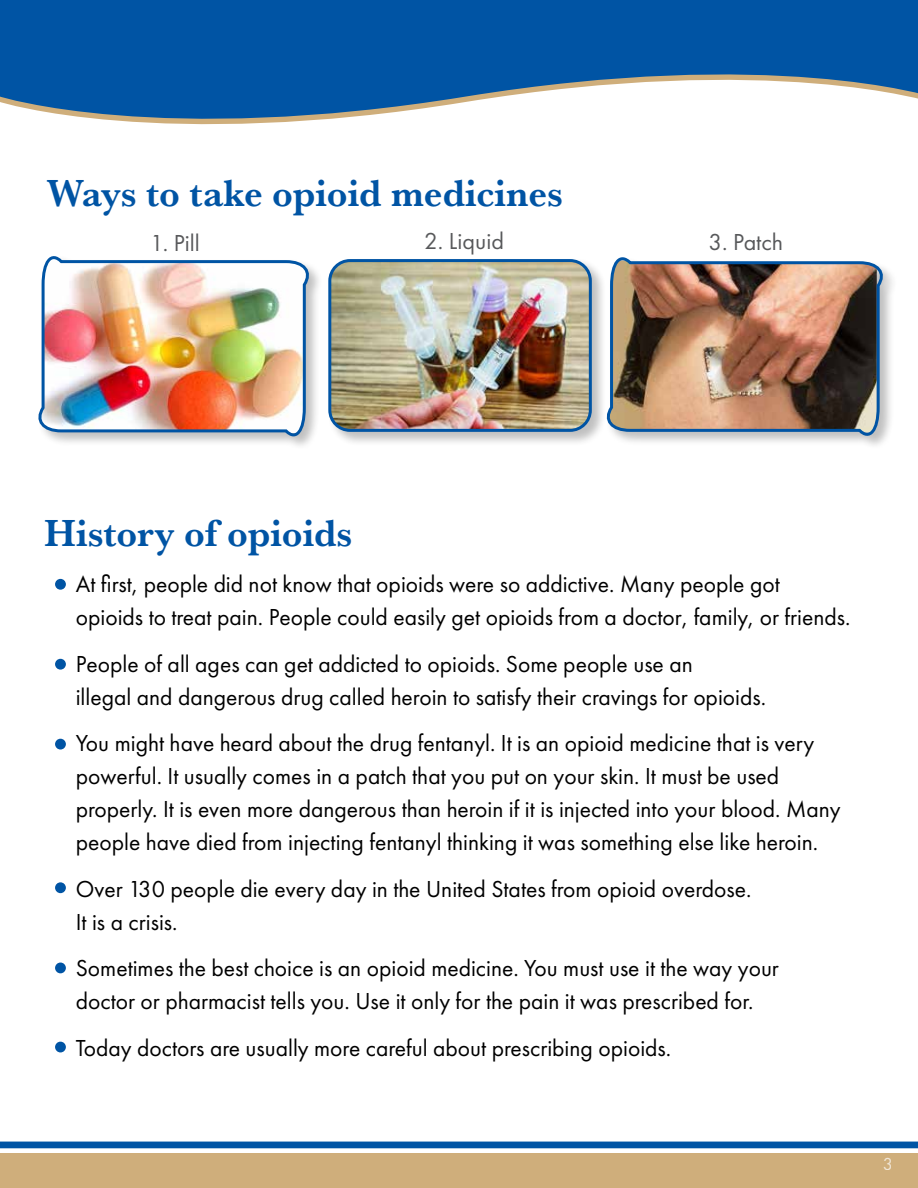
<style>
.page{position:relative;width:918px;height:1188px;background:#fff}
.page>*{position:absolute;margin:0;border:0;box-sizing:border-box;transform-origin:0 0}
.t1{font:700 39px "Baskerville URW";color:#0054a4}
.t2{font:24px/33px "Futura PT";color:#000}
.t3{font:24px "Futura PT";color:#58595b}
.t4{font:18px "Futura PT";color:#fff}
</style>
<div class="page">
<div style="left:37px;top:255px;width:287px;height:196px;background:#000;opacity:.25"></div>
<img style="left:37px;top:255px;width:275px;height:186px">
<div style="left:606px;top:256px;width:291px;height:194px;background:#000;opacity:.25"></div>
<img style="left:606px;top:256px;width:280px;height:185px">
<div style="left:0;top:1142px;width:918px;height:6px;background:#0054a4"></div>
<div style="left:0;top:1153px;width:918px;height:35px;background:#cfae7b"></div>
<svg style="left:0;top:0;width:918px;height:125px;fill:#0054a4"></svg>
<div style="left:327px;top:258px;width:280px;height:189px;background:#000;opacity:.25"></div>
<img style="left:330px;top:261px;width:260px;height:169px">
<div style="left:328px;top:259px;width:264px;height:173px;border:3px solid #0054a4;border-radius:20px"></div>
<div style="left:56px;top:580px;width:9px;height:9px;background:#0054a4;border-radius:50%"></div>
<div style="left:55px;top:579px;width:11px;height:11px;border:2px solid #0054a4;border-radius:50%"></div>
<div style="left:56px;top:739px;width:9px;height:10px;background:#0054a4;border-radius:50%"></div>
<div style="left:55px;top:739px;width:11px;height:11px;border:2px solid #0054a4;border-radius:50%"></div>
<div style="left:56px;top:883px;width:9px;height:9px;background:#0054a4;border-radius:50%"></div>
<div style="left:55px;top:882px;width:11px;height:11px;border:2px solid #0054a4;border-radius:50%"></div>
<div style="left:56px;top:660px;width:9px;height:9px;background:#0054a4;border-radius:50%"></div>
<div style="left:55px;top:659px;width:11px;height:11px;border:2px solid #0054a4;border-radius:50%"></div>
<div style="left:56px;top:963px;width:9px;height:10px;background:#0054a4;border-radius:50%"></div>
<div style="left:55px;top:963px;width:11px;height:10px;border:2px solid #0054a4;border-radius:50%"></div>
<div style="left:56px;top:1042px;width:9px;height:10px;background:#0054a4;border-radius:50%"></div>
<div style="left:55px;top:1042px;width:11px;height:10px;border:2px solid #0054a4;border-radius:50%"></div>
<h1 class="t1" style="left:48px;top:165px;width:517px">Ways to take opioid medicines</h1>
<p class="t3" style="left:150px;top:229px;width:51px">1. Pill</p>
<p class="t3" style="left:424px;top:227px;width:81px">2. Liquid</p>
<p class="t3" style="left:709px;top:228px;width:76px">3. Patch</p>
<h1 class="t1" style="left:44px;top:505px;width:310px">History of opioids</h1>
<p class="t2" style="left:76px;top:568px;width:776px">At first, people did not know that opioids were so addictive. Many people got opioids to treat pain. People could easily get opioids from a doctor, family, or friends.</p>
<p class="t2" style="left:76px;top:647px;width:692px">People of all ages can get addicted to opioids. Some people use an<br>illegal and dangerous drug called heroin to satisfy their cravings for opioids.</p>
<p class="t2" style="left:76px;top:727px;width:766px">You might have heard about the drug fentanyl. It is an opioid medicine that is very powerful. It usually comes in a patch that you put on your skin. It must be used properly. It is even more dangerous than heroin if it is injected into your blood. Many people have died from injecting fentanyl thinking it was something else like heroin.</p>
<p class="t2" style="left:76px;top:872px;width:677px">Over 130 people die every day in the United States from opioid overdose.<br>It is a crisis.</p>
<p class="t2" style="left:76px;top:952px;width:705px">Sometimes the best choice is an opioid medicine. You must use it the way your doctor or pharmacist tells you. Use it only for the pain it was prescribed for.</p>
<p class="t2" style="left:76px;top:1031px;width:597px">Today doctors are usually more careful about prescribing opioids.</p>
<p class="t4" style="left:883px;top:1153px;width:12px">3</p>
</div>
